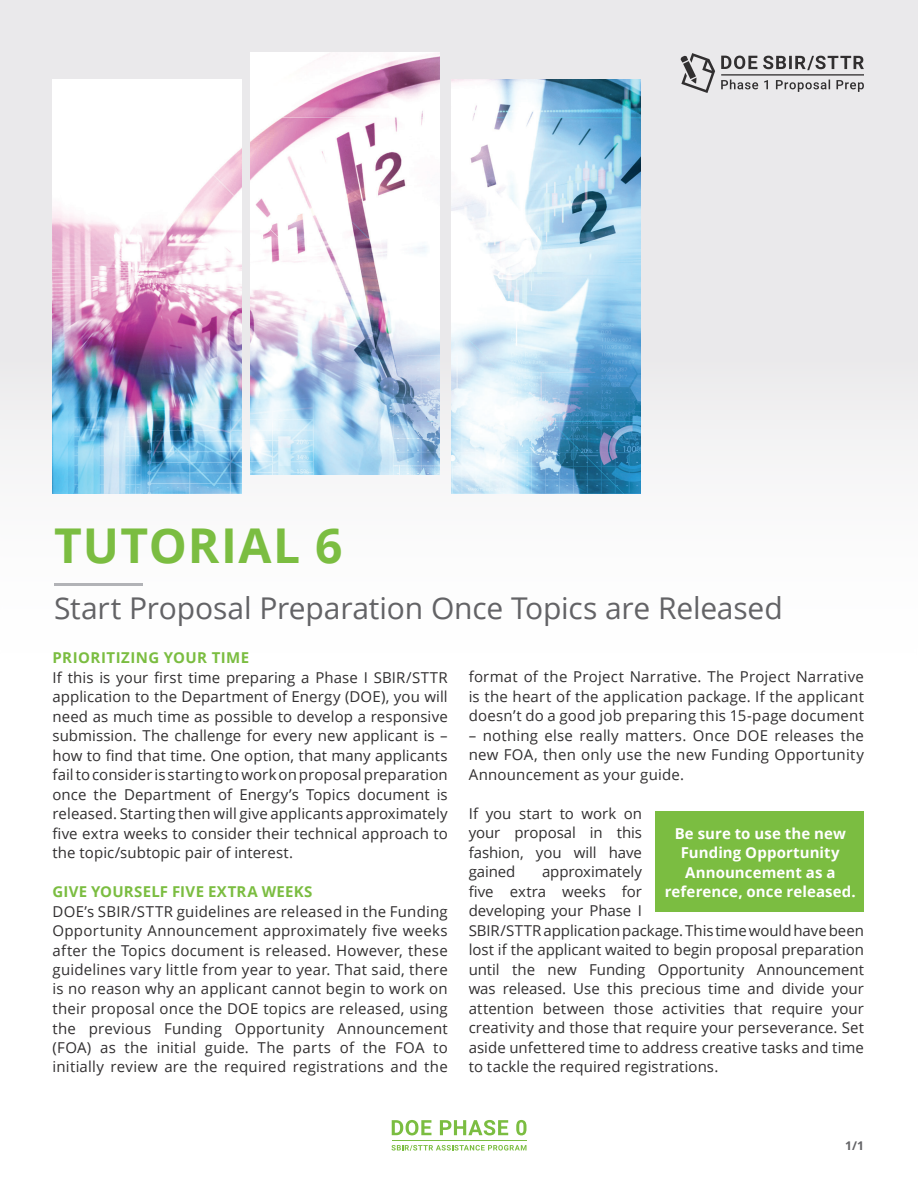
<style>
.page{position:relative;width:918px;height:1188px;background:#fff}
.page>*{position:absolute;margin:0;border:0;box-sizing:border-box;transform-origin:0 0}
.t1{font:700 48px "Open Sans";letter-spacing:.025em;color:#7bbd41}
.t2{font:30px "Open Sans";letter-spacing:-.005em;color:#636366}
.t3{font:15px/19.5px "Open Sans";letter-spacing:.005em;color:#312f30;text-align:justify}
.t4{font:700 15px/19.5px "Open Sans";letter-spacing:.005em;color:#fff;text-align:center}
.t5{font:700 15px "Open Sans";letter-spacing:.025em;color:#7bbd41}
.t6{font:700 12px "Open Sans";color:#636366}
</style>
<div class="page">
<svg style="left:392px;top:1120px;width:39px;height:15px"></svg>
<svg style="left:440px;top:1120px;width:68px;height:15px"></svg>
<svg style="left:516px;top:1120px;width:10px;height:15px"></svg>
<svg style="left:392px;top:1145px;width:134px;height:6px"></svg>
<hr style="left:392px;top:1140px;width:134px;height:1px;background:#7bbd41">
<div style="left:0;top:0;width:918px;height:682px;background:#f4f4f5"></div>
<hr style="left:55px;top:584px;width:88px;height:2px;background:#b2b3b7">
<svg style="left:680px;top:53px;width:184px;height:40px"></svg>
<img style="left:52px;top:80px;width:190px;height:414px">
<img style="left:250px;top:52px;width:190px;height:422px">
<img style="left:451px;top:80px;width:190px;height:414px">
<div style="left:656px;top:811px;width:208px;height:101px;background:#7bbd41"></div>
<h1 class="t1" style="left:54px;top:512px;width:290px">TUTORIAL 6</h1>
<h2 class="t2" style="left:54px;top:588px;width:730px">Start Proposal Preparation Once Topics are Released</h2>
<h3 class="t5" style="left:52px;top:647px;width:198px">PRIORITIZING YOUR TIME</h3>
<p class="t3" style="left:52px;top:667px;width:397px">If this is your first time preparing a Phase I SBIR/STTR application to the Department of Energy (DOE), you will need as much time as possible to develop a responsive submission. The challenge for every new applicant is – how to find that time. One option, that many applicants fail to consider is starting to work on proposal preparation once the Department of Energy’s Topics document is released. Starting then will give applicants approximately five extra weeks to consider their technical approach to the topic/subtopic pair of interest.</p>
<h4 class="t5" style="left:52px;top:881px;width:262px">GIVE YOURSELF FIVE EXTRA WEEKS</h4>
<p class="t3" style="left:52px;top:901px;width:397px">DOE’s SBIR/STTR guidelines are released in the Funding Opportunity Announcement approximately five weeks after the Topics document is released. However, these guidelines vary little from year to year. That said, there is no reason why an applicant cannot begin to work on their proposal once the DOE topics are released, using the previous Funding Opportunity Announcement (FOA) as the initial guide. The parts of the FOA to initially review are the required registrations and the</p>
<p class="t3" style="left:469px;top:667px;width:397px">format of the Project Narrative. The Project Narrative is the heart of the application package. If the applicant doesn’t do a good job preparing this 15-page document</p>
<p class="t3" style="left:469px;top:725px;width:397px">– nothing else really matters. Once DOE releases the new FOA, then only use the new Funding Opportunity Announcement as your guide.</p>
<p class="t3" style="left:469px;top:803px;width:175px">If you start to work on your proposal in this fashion, you will have gained</p>
<p class="t4" style="left:665px;top:823px;width:193px">Be sure to use the new<br>Funding Opportunity<br>Announcement as a reference, once released.</p>
<p class="t3" style="left:469px;top:862px;width:397px;text-align:left;text-indent:73px">approximately<br>five extra weeks for<br>developing your Phase I<br>SBIR/STTR application package. This time would have been lost if the applicant waited to begin proposal preparation until the new Funding Opportunity Announcement was released. Use this precious time and divide your attention between those activities that require your creativity and those that require your perseverance. Set aside unfettered time to address creative tasks and time to tackle the required registrations.</p>
<p class="t6" style="left:845px;top:1137px;width:20px">1/1</p>
</div>
